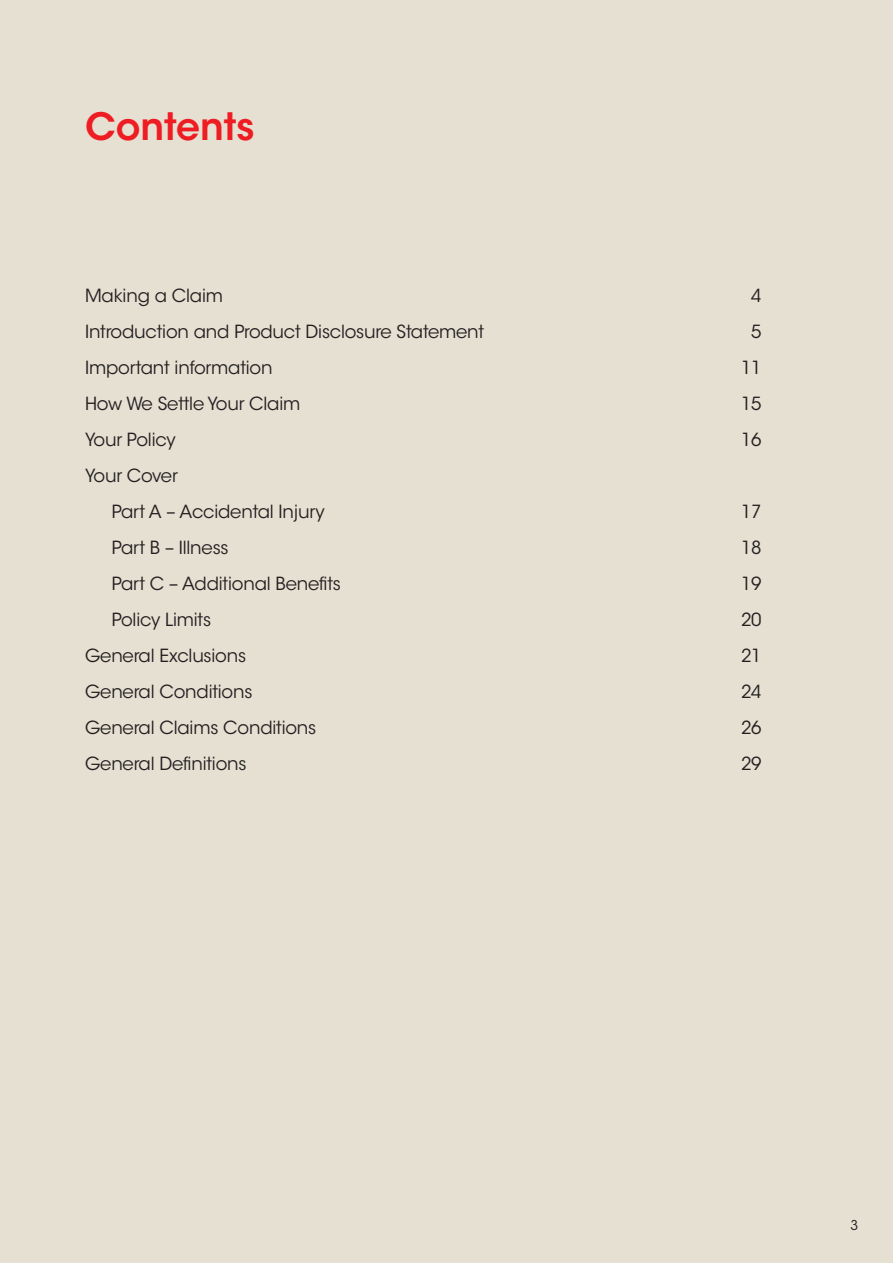
<style>
.page{position:relative;width:893px;height:1263px;background:#e5e0d2}
.page>*{position:absolute;margin:0;border:0;box-sizing:border-box;transform-origin:0 0}
.t1{font:600 37.5px "ITC Avant Garde Std";color:#ee1d23}
.t2{font:18px/36px "ITC Avant Garde Std";letter-spacing:-.01em;color:#231f20}
.t3{font:13.5px "ITC Avant Garde Std";color:#231f20}
</style>
<div class="page">
<h1 class="t1" style="left:85px;top:102px;width:171px">Contents</h1>
<p class="t2" style="left:85px;top:277px;width:139px">Making a Claim</p>
<p class="t2" style="left:751px;top:277px;width:12px">4</p>
<p class="t2" style="left:85px;top:313px;width:401px">Introduction and Product Disclosure Statement</p>
<p class="t2" style="left:751px;top:313px;width:12px">5</p>
<p class="t2" style="left:85px;top:349px;width:189px">Important information</p>
<p class="t2" style="left:741px;top:349px;width:22px">11</p>
<p class="t2" style="left:85px;top:385px;width:217px">How We Settle Your Claim</p>
<p class="t2" style="left:741px;top:385px;width:22px">15</p>
<p class="t2" style="left:85px;top:421px;width:92px">Your Policy</p>
<p class="t2" style="left:741px;top:421px;width:22px">16</p>
<p class="t2" style="left:112px;top:457px;width:215px;text-indent:-27px">Your Cover<br>Part A – Accidental Injury</p>
<p class="t2" style="left:741px;top:493px;width:22px">17</p>
<p class="t2" style="left:112px;top:529px;width:119px">Part B – Illness</p>
<p class="t2" style="left:741px;top:529px;width:22px">18</p>
<p class="t2" style="left:112px;top:565px;width:231px">Part C – Additional Benefits</p>
<p class="t2" style="left:741px;top:565px;width:22px">19</p>
<p class="t2" style="left:112px;top:601px;width:101px">Policy Limits</p>
<p class="t2" style="left:741px;top:601px;width:22px">20</p>
<p class="t2" style="left:85px;top:637px;width:163px">General Exclusions</p>
<p class="t2" style="left:741px;top:637px;width:22px">21</p>
<p class="t2" style="left:85px;top:673px;width:169px">General Conditions</p>
<p class="t2" style="left:741px;top:673px;width:22px">24</p>
<p class="t2" style="left:85px;top:709px;width:233px">General Claims Conditions</p>
<p class="t2" style="left:741px;top:709px;width:22px">26</p>
<p class="t2" style="left:85px;top:745px;width:163px">General Definitions</p>
<p class="t2" style="left:741px;top:745px;width:22px">29</p>
<p class="t3" style="left:850px;top:1217px;width:9px">3</p>
</div>
